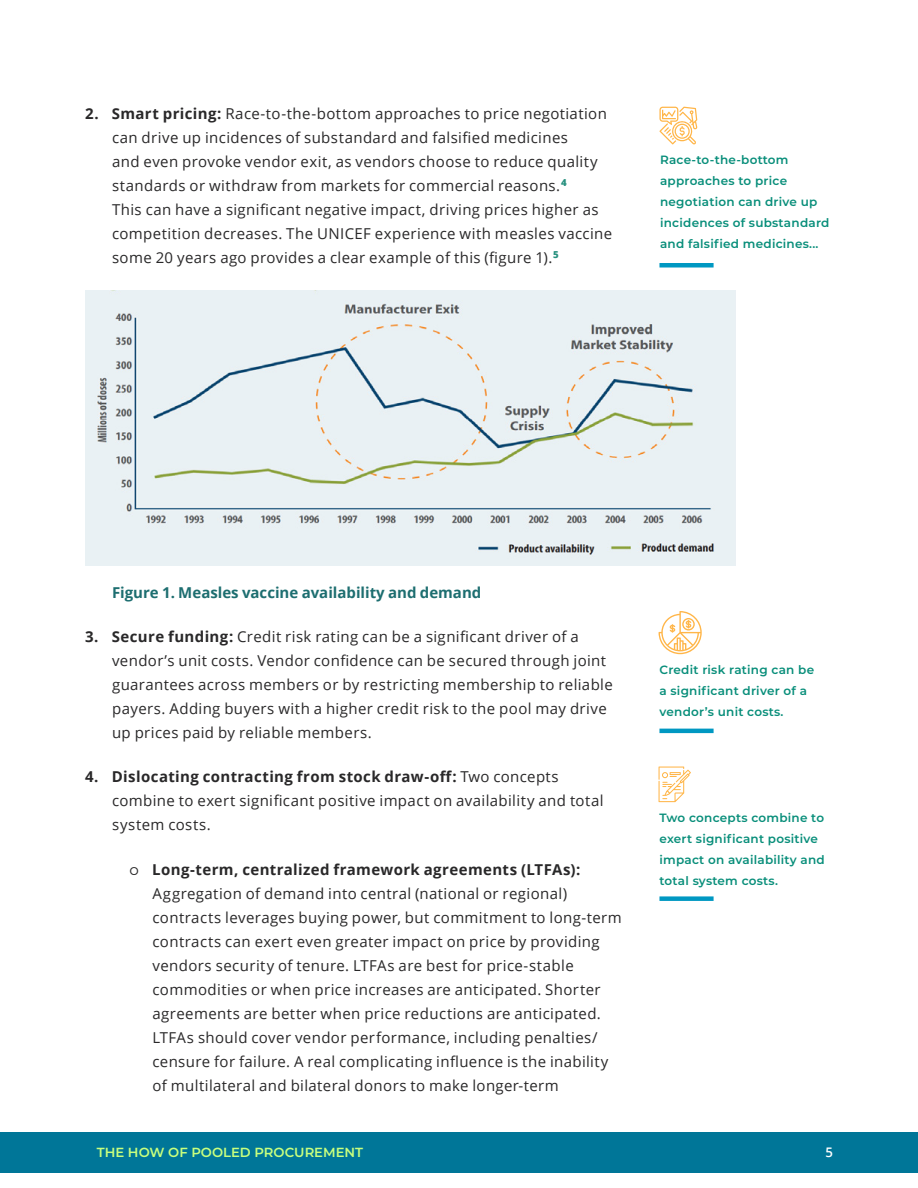
<style>
.page{position:relative;width:918px;height:1188px;background:#fff}
.page>*{position:absolute;margin:0;border:0;box-sizing:border-box;transform-origin:0 0}
.t1{font:15px/24px "Open Sans";letter-spacing:.025em;color:#292829}
.t2{font:700 15px "Open Sans";color:#1d6e70}
.t3{font:600 13.2px "Montserrat";color:#c8ff7e}
.t4{font:600 13.2px "Open Sans";color:#fff}
.t5{font:600 12px/21px "Montserrat";letter-spacing:.02em;color:#088e7a}
.s1{font-weight:700}
.s2{font-family:"Montserrat"}
</style>
<div class="page">
<div style="left:85px;top:553px;width:539px;height:16px;background:linear-gradient(to right,#f4f8f9,#f4f8fa)"></div>
<img style="left:85px;top:290px;width:650px;height:275px">
<div style="left:659px;top:263px;width:55px;height:5px;background:#0098c2"></div>
<hr style="left:659px;top:729px;width:55px;height:4px;background:#0098c2">
<svg style="left:659px;top:611px;width:43px;height:43px"></svg>
<svg style="left:659px;top:107px;width:38px;height:38px"></svg>
<div style="left:659px;top:896px;width:55px;height:5px;background:#0098c2"></div>
<svg style="left:659px;top:767px;width:32px;height:35px"></svg>
<div style="left:0;top:1132px;width:918px;height:41px;background:#007698"></div>
<p class="t1" style="left:112px;top:102px;width:502px;text-indent:-27px"><span class="s1">2. Smart pricing:</span> Race-to-the-bottom approaches to price negotiation can drive up incidences of substandard and falsified medicines<br>and even provoke vendor exit, as vendors choose to reduce quality standards or withdraw from markets for commercial reasons.<sup>4<br></sup>This can have a significant negative impact, driving prices higher as competition decreases. The UNICEF experience with measles vaccine some 20 years ago provides a clear example of this (figure 1).<sup>5</sup></p>
<p class="t5" style="left:660px;top:149px;width:171px">Race-to-the-bottom approaches to price negotiation can drive up incidences of substandard and falsified medicines...</p>
<p class="t2" style="left:112px;top:582px;width:371px">Figure 1. Measles vaccine availability and demand</p>
<p class="t1" style="left:112px;top:624px;width:502px;text-indent:-27px"><span class="s1">3. Secure funding:</span> Credit risk rating can be a significant driver of a vendor’s unit costs. Vendor confidence can be secured through joint guarantees across members or by restricting membership to reliable payers. Adding buyers with a higher credit risk to the pool may drive up prices paid by reliable members.</p>
<p class="t1" style="left:112px;top:765px;width:493px;text-indent:-27px"><span class="s1">4. Dislocating contracting from stock draw-off:</span> Two concepts combine to exert significant positive impact on availability and total system costs.</p>
<p class="t1" style="left:153px;top:857px;width:471px;text-indent:-23px"><span class="s2">o</span> <span class="s1">Long-term, centralized framework agreements (LTFAs):<br></span>Aggregation of demand into central (national or regional) contracts leverages buying power, but commitment to long-term contracts can exert even greater impact on price by providing vendors security of tenure. LTFAs are best for price-stable commodities or when price increases are anticipated. Shorter agreements are better when price reductions are anticipated.<br>LTFAs should cover vendor performance, including penalties/ censure for failure. A real complicating influence is the inability of multilateral and bilateral donors to make longer-term</p>
<p class="t5" style="left:659px;top:659px;width:156px">Credit risk rating can be a significant driver of a vendor’s unit costs.</p>
<p class="t5" style="left:659px;top:806px;width:167px">Two concepts combine to exert significant positive impact on availability and total system costs.</p>
<p class="t3" style="left:97px;top:1143px;width:268px">THE HOW OF POOLED PROCUREMENT</p>
<p class="t4" style="left:825px;top:1143px;width:9px">5</p>
</div>
